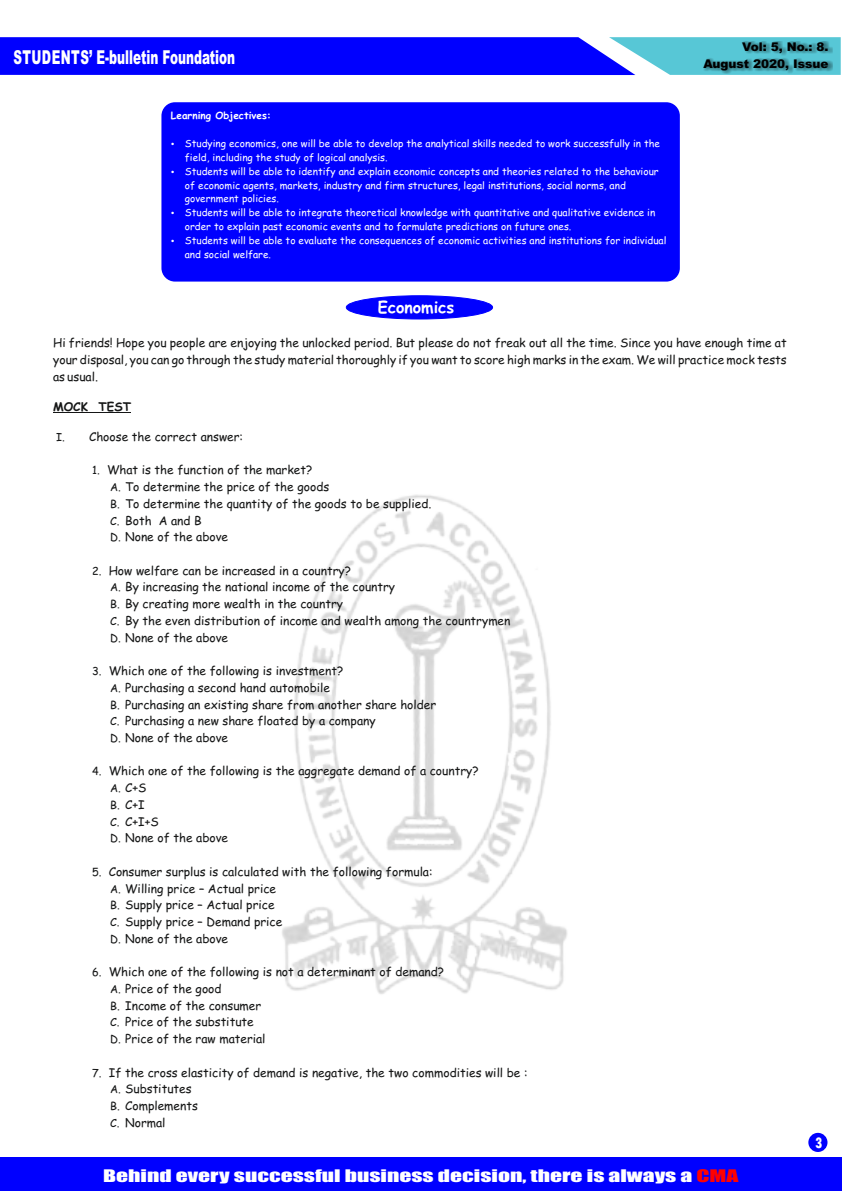
<style>
.page{position:relative;width:842px;height:1191px;background:#fff}
.page>*{position:absolute;margin:0;border:0;box-sizing:border-box;transform-origin:0 0}
.t1{font:900 19.2px "Arial";color:#fff;scale:.63 1}
.t2{font:16px "Impact";color:#fff;scale:1.48 1}
.t3{font:700 16px "Comic Sans MS";color:#fff}
.t4{font:800 condensed 16px "Tw Cen";color:#fff}
.t5{font:12px/16.7px "Comic Sans MS";color:#151616}
.t6{font:900 12px/16.9px "Arial";color:#000;text-align:right}
.t7{font:700 12px "Comic Sans MS";color:#151616}
.t8{font:10px/13.9px "Comic Sans MS";color:#fff}
.t9{font:700 10px "Comic Sans MS";color:#fff}
.s1{font-size:11px}
.s2{color:#f00}
</style>
<div class="page">
<div style="left:161px;top:102px;width:519px;height:179px;background:#00f;border-radius:14px"></div>
<svg style="left:0;top:37px;width:841px;height:38px;background:#1825f9"></svg>
<div style="left:0;top:1157px;width:842px;height:33px;background:#00f"></div>
<div style="left:808px;top:1132px;width:19px;height:20px;background:#00f;border-radius:50%"></div>
<img style="left:282px;top:494px;width:285px;height:500px">
<div style="left:346px;top:295px;width:147px;height:24px;background:#00f;border:1px solid #00f;border-radius:50%"></div>
<hr style="left:53px;top:412px;width:78px;height:1px;background:#151616">
<div style="left:703px;top:42px;width:129px;height:32px;background:#151616;opacity:.49"></div>
<h1 class="t1" style="left:13px;top:50px;width:354px">STUDENTS’ E-bulletin Foundation</h1>
<p class="t9" style="left:171px;top:111px;width:102px">Learning Objectives:</p>
<p class="t8" style="left:185px;top:137px;width:477px;text-indent:-14px">• Studying economics, one will be able to develop the analytical skills needed to work successfully in the field, including the study of logical analysis.</p>
<p class="t8" style="left:185px;top:165px;width:475px;text-indent:-14px">• Students will be able to identify and explain economic concepts and theories related to the behaviour of economic agents, markets, industry and firm structures, legal institutions, social norms, and government policies.</p>
<p class="t8" style="left:185px;top:207px;width:472px;text-indent:-14px">• Students will be able to integrate theoretical knowledge with quantitative and qualitative evidence in order to explain past economic events and to formulate predictions on future ones.</p>
<p class="t8" style="left:185px;top:235px;width:483px;text-indent:-14px">• Students will be able to evaluate the consequences of economic activities and institutions for individual and social welfare.</p>
<p class="t6" style="left:703px;top:40px;width:127px">Vol: 5, No.: 8.<br>August 2020, Issue</p>
<h2 class="t3" style="left:378px;top:300px;width:78px">Economics</h2>
<p class="t5" style="left:53px;top:336px;width:735px;text-align:justify">Hi friends! Hope you people are enjoying the unlocked period. But please do not freak out all the time. Since you have enough time at your disposal, you can go through the study material thoroughly if you want to score high marks in the exam. We will practice mock tests as usual.</p>
<p class="t7" style="left:53px;top:401px;width:79px">MOCK TEST</p>
<p class="t5" style="left:56px;top:429px;width:188px"><span class="s1">I.</span> Choose the correct answer:</p>
<p class="t5" style="left:110px;top:463px;width:323px;text-indent:-18px"><span class="s1">1.</span> What is the function of the market?<br><span class="s1">A.</span> To determine the price of the goods<br><span class="s1">B.</span> To determine the quantity of the goods to be supplied.<br><span class="s1">C.</span> Both A and B<br><span class="s1">D.</span> None of the above</p>
<p class="t5" style="left:110px;top:563px;width:402px;text-indent:-18px"><span class="s1">2.</span> How welfare can be increased in a country?<br><span class="s1">A.</span> By increasing the national income of the country<br><span class="s1">B.</span> By creating more wealth in the country<br><span class="s1">C.</span> By the even distribution of income and wealth among the countrymen <span class="s1">D.</span> None of the above</p>
<p class="t5" style="left:110px;top:663px;width:328px;text-indent:-18px"><span class="s1">3.</span> Which one of the following is investment?<br><span class="s1">A.</span> Purchasing a second hand automobile<br><span class="s1">B.</span> Purchasing an existing share from another share holder <span class="s1">C.</span> Purchasing a new share floated by a company<br><span class="s1">D.</span> None of the above</p>
<p class="t5" style="left:110px;top:764px;width:370px;text-indent:-18px"><span class="s1">4.</span> Which one of the following is the aggregate demand of a country?<br><span class="s1">A.</span> C+S<br><span class="s1">B.</span> C+I<br><span class="s1">C.</span> C+I+S<br><span class="s1">D.</span> None of the above</p>
<p class="t5" style="left:110px;top:864px;width:324px;text-indent:-18px"><span class="s1">5.</span> Consumer surplus is calculated with the following formula:<br><span class="s1">A.</span> Willing price – Actual price<br><span class="s1">B.</span> Supply price – Actual price<br><span class="s1">C.</span> Supply price – Demand price<br><span class="s1">D.</span> None of the above</p>
<p class="t5" style="left:110px;top:964px;width:336px;text-indent:-18px"><span class="s1">6.</span> Which one of the following is not a determinant of demand?<br><span class="s1">A.</span> Price of the good<br><span class="s1">B.</span> Income of the consumer<br><span class="s1">C.</span> Price of the substitute<br><span class="s1">D.</span> Price of the raw material</p>
<p class="t5" style="left:110px;top:1065px;width:419px;text-indent:-18px"><span class="s1">7.</span> If the cross elasticity of demand is negative, the two commodities will be :<br><span class="s1">A.</span> Substitutes<br><span class="s1">B.</span> Complements<br><span class="s1">C.</span> Normal</p>
<h2 class="t2" style="left:103px;top:1169px;width:431px">Behind every successful business decision, there is always a <span class="s2">CMA</span></h2>
<h2 class="t4" style="left:815px;top:1136px;width:9px">3</h2>
</div>
